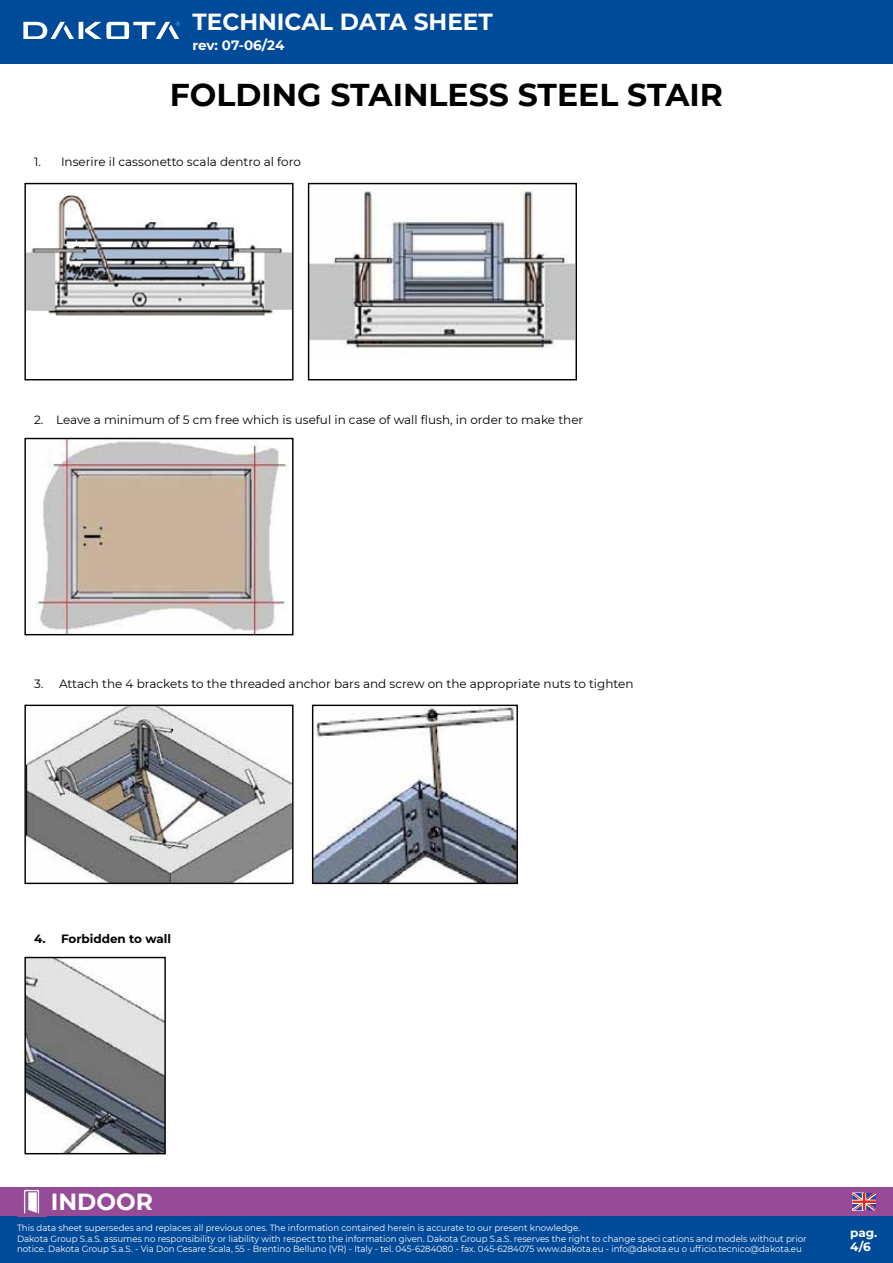
<style>
.page{position:relative;width:893px;height:1263px;background:#fff}
.page>*{position:absolute;margin:0;border:0;box-sizing:border-box;transform-origin:0 0}
.t1{font:700 31.5px "Montserrat";color:#000}
.t2{font:700 23.25px "Montserrat";color:#fff}
.t3{font:700 13.5px "Montserrat";letter-spacing:-.01em;color:#fff}
.t4{font:12px "Montserrat";color:#000}
.t5{font:700 12px "Montserrat";color:#000}
.t6{font:700 12px/14.4px "Montserrat";color:#fff}
.t7{font:9px/10.5px "Montserrat";color:#fff;scale:.96 1}
</style>
<div class="page">
<div style="left:0;top:0;width:893px;height:64px;background:#004a9a"></div>
<div style="left:0;top:1216px;width:893px;height:47px;background:#004a9a"></div>
<div style="left:0;top:1187px;width:893px;height:29px;background:#954b97"></div>
<svg style="left:24px;top:1190px;width:15px;height:23px"></svg>
<hr style="left:79px;top:22px;width:4px;height:17px;background:#fff">
<svg style="left:23px;top:22px;width:51px;height:17px"></svg>
<svg style="left:85px;top:22px;width:95px;height:17px"></svg>
<svg style="left:852px;top:1193px;width:24px;height:17px"></svg>
<img style="left:27px;top:195px;width:264px;height:121px">
<div style="left:24px;top:183px;width:270px;height:197px;border:1px solid #000"></div>
<img style="left:35px;top:440px;width:251px;height:193px">
<div style="left:24px;top:438px;width:270px;height:197px;border:1px solid #000"></div>
<img style="left:26px;top:959px;width:138px;height:193px">
<div style="left:24px;top:957px;width:142px;height:197px;border:1px solid #000"></div>
<img style="left:27px;top:707px;width:264px;height:175px">
<div style="left:24px;top:705px;width:270px;height:179px;border:1px solid #000"></div>
<img style="left:314px;top:707px;width:202px;height:175px">
<div style="left:312px;top:705px;width:206px;height:179px;border:1px solid #000"></div>
<img style="left:310px;top:191px;width:265px;height:157px">
<div style="left:308px;top:183px;width:269px;height:197px;border:1px solid #000"></div>
<h2 class="t2" style="left:192px;top:5px;width:302px">TECHNICAL DATA SHEET</h2>
<h3 class="t3" style="left:192px;top:35px;width:93px">rev: 07-06/24</h3>
<h1 class="t1" style="left:170px;top:72px;width:555px">FOLDING STAINLESS STEEL STAIR</h1>
<h3 class="t4" style="left:34px;top:153px;width:268px">1. Inserire il cassonetto scala dentro al foro</h3>
<h3 class="t4" style="left:34px;top:411px;width:551px">2. Leave a minimum of 5 cm free which is useful in case of wall flush, in order to make ther</h3>
<h3 class="t4" style="left:34px;top:675px;width:601px">3. Attach the 4 brackets to the threaded anchor bars and screw on the appropriate nuts to tighten</h3>
<h3 class="t5" style="left:34px;top:930px;width:139px">4. Forbidden to wall</h3>
<h2 class="t2" style="left:51px;top:1184px;width:103px">INDOOR</h2>
<p class="t7" style="left:17px;top:1222px;width:824px">This data sheet supersedes and replaces all previous ones. The information contained herein is accurate to our present knowledge.<br>Dakota Group S.a.S. assumes no responsibility or liability with respect to the information given. Dakota Group S.a.S. reserves the right to change speci cations and models without prior notice. Dakota Group S.a.S. - Via Don Cesare Scala, 55 - Brentino Belluno (VR) - Italy - tel. 045-6284080 - fax. 045-6284075 www.dakota.eu - info@dakota.eu o ufficio.tecnico@dakota.eu</p>
<h3 class="t6" style="left:850px;top:1225px;width:29px">pag.<br>4/6</h3>
</div>
